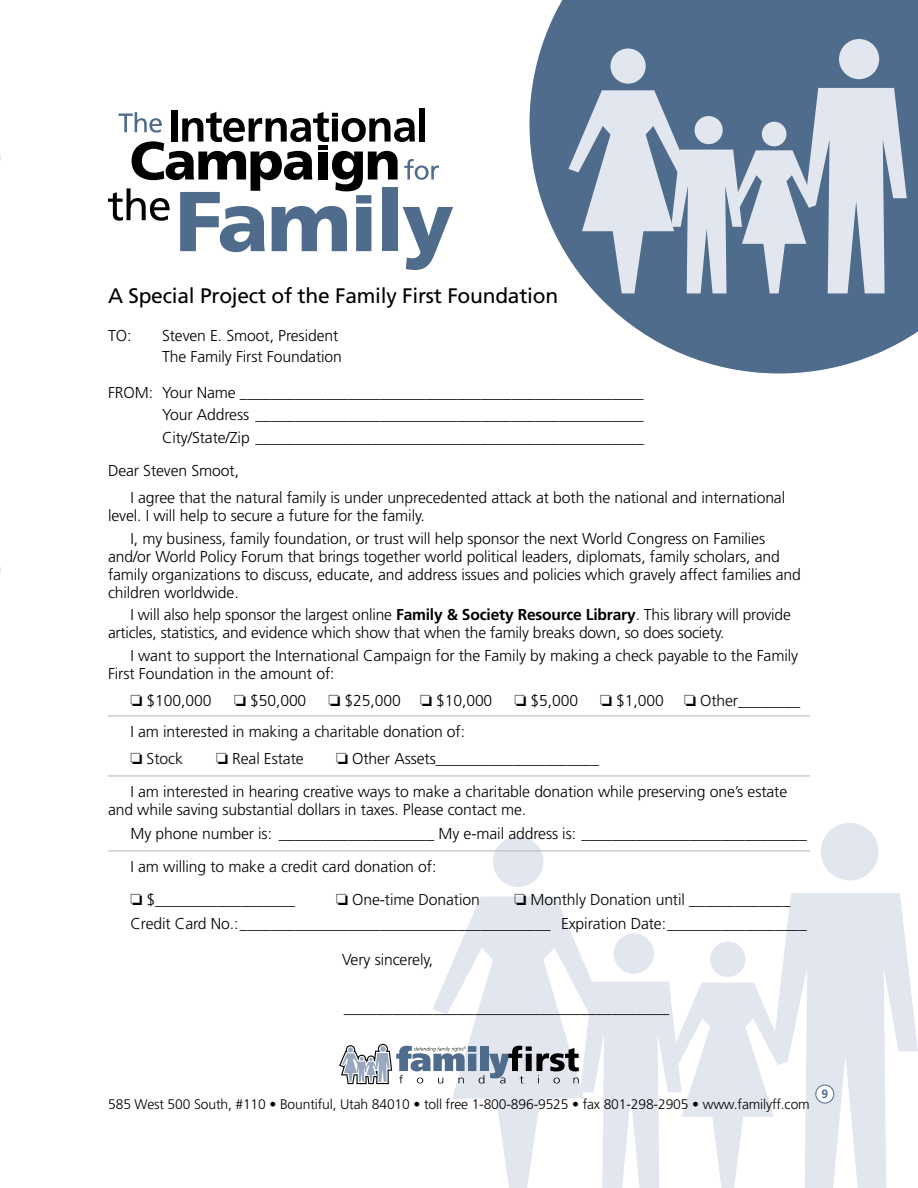
<style>
.page{position:relative;width:918px;height:1188px;background:#fff}
.page>*{position:absolute;margin:0;border:0;box-sizing:border-box;transform-origin:0 0}
.t1{font:21px "Frutiger";letter-spacing:-.01em;color:#000}
.t2{font:300 16.5px "Frutiger";color:#000}
.t3{font:300 15.75px/18px "Frutiger";letter-spacing:-.005em;color:#000}
.t4{font:300 13.8px "Frutiger";letter-spacing:-.01em;color:#000}
.t5{font:700 12px "Frutiger";color:#4f6c8c}
.s1{font-weight:700}
</style>
<div class="page">
<div style="left:821px;top:823px;width:57px;height:58px;background:#e2e6ee;border-radius:50%"></div>
<div style="left:493px;top:836px;width:50px;height:51px;background:#e2e6ee;border-radius:50%"></div>
<hr style="left:108px;top:716px;width:702px;height:1px;background:#b1b4b6">
<hr style="left:108px;top:776px;width:702px;height:1px;background:#b1b4b6">
<hr style="left:108px;top:851px;width:702px;height:1px;background:#b1b4b6">
<div style="left:171px;top:110px;width:6px;height:32px;background:#000"></div>
<div style="left:419px;top:108px;width:6px;height:34px;background:#000"></div>
<svg style="left:108px;top:112px;width:345px;height:158px"></svg>
<svg style="left:530px;top:0;width:388px;height:374px;fill:#4f6c8c"></svg>
<div style="left:839px;top:39px;width:40px;height:40px;background:#e2e6ee;border-radius:50%"></div>
<div style="left:610px;top:48px;width:36px;height:36px;background:#e2e6ee;border-radius:50%"></div>
<svg style="left:568px;top:88px;width:339px;height:205px"></svg>
<svg style="left:339px;top:893px;width:579px;height:295px"></svg>
<div style="left:816px;top:1085px;width:18px;height:18px;background:#fff;border-radius:50%"></div>
<div style="left:816px;top:1085px;width:18px;height:18px;border:1px solid #4f6c8c;border-radius:50%"></div>
<h1 class="t1" style="left:108px;top:283px;width:452px">A Special Project of the Family First Foundation</h1>
<p class="t3" style="left:108px;top:327px;width:25px">TO:</p>
<p class="t3" style="left:162px;top:326px;width:182px;line-height:20.2px">Steven E. Smoot, President<br>The Family First Foundation</p>
<p class="t3" style="left:162px;top:381px;width:483px;line-height:22.5px;text-align:justify;text-indent:-54px">FROM: Your Name ____________________________________________________ Your Address __________________________________________________ City/State/Zip __________________________________________________</p>
<p class="t3" style="left:130px;top:457px;width:656px;line-height:27px;text-indent:-22px">Dear Steven Smoot,<br>I agree that the natural family is under unprecedented attack at both the national and international</p>
<p class="t3" style="left:130px;top:505px;width:636px;line-height:22.5px;text-indent:-22px">level. I will help to secure a future for the family.<br>I, my business, family foundation, or trust will help sponsor the next World Congress on Families</p>
<p class="t3" style="left:108px;top:547px;width:695px">and/or World Policy Forum that brings together world political leaders, diplomats, family scholars, and family organizations to discuss, educate, and address issues and policies which gravely affect families and children worldwide.</p>
<p class="t3" style="left:108px;top:606px;width:684px;text-indent:22px">I will also help sponsor the largest online <span class="s1">Family &amp; Society Resource Library</span>. This library will provide articles, statistics, and evidence which show that when the family breaks down, so does society.</p>
<p class="t3" style="left:108px;top:646px;width:692px;text-indent:22px">I want to support the International Campaign for the Family by making a check payable to the Family<br>First Foundation in the amount of:</p>
<p class="t3" style="left:130px;top:691px;width:83px">□ $100,000</p>
<p class="t3" style="left:234px;top:691px;width:74px">□ $50,000</p>
<p class="t3" style="left:328px;top:691px;width:165px">□ $25,000 □ $10,000</p>
<p class="t3" style="left:514px;top:691px;width:65px">□ $5,000</p>
<p class="t3" style="left:600px;top:691px;width:65px">□ $1,000</p>
<p class="t3" style="left:684px;top:691px;width:118px">□ Other________</p>
<p class="t3" style="left:130px;top:723px;width:336px">I am interested in making a charitable donation of:</p>
<p class="t3" style="left:130px;top:750px;width:54px">□ Stock</p>
<p class="t3" style="left:216px;top:750px;width:89px">□ Real Estate</p>
<p class="t3" style="left:130px;top:742px;width:658px;line-height:33px;text-indent:206px">□ Other Assets_____________________<br>I am interested in hearing creative ways to make a charitable donation while preserving one’s estate</p>
<p class="t3" style="left:130px;top:798px;width:678px;line-height:24px;text-indent:-22px">and while saving substantial dollars in taxes. Please contact me.<br>My phone number is: ____________________ My e-mail address is: _____________________________</p>
<p class="t3" style="left:130px;top:858px;width:307px">I am willing to make a credit card donation of:</p>
<p class="t3" style="left:130px;top:891px;width:166px">□ $__________________</p>
<p class="t3" style="left:336px;top:891px;width:145px">□ One-time Donation</p>
<p class="t3" style="left:130px;top:888px;width:678px;line-height:24px;text-indent:384px">□ Monthly Donation until _____________<br>Credit Card No.:________________________________________ Expiration Date:__________________</p>
<p class="t3" style="left:342px;top:951px;width:93px">Very sincerely,</p>
<p class="t2" style="left:344px;top:998px;width:327px">________________________________________</p>
<p class="t4" style="left:108px;top:1096px;width:703px">585 West 500 South, #110 • Bountiful, Utah 84010 • toll free 1-800-896-9525 • fax 801-298-2905 • www.familyff.com</p>
<p class="t5" style="left:822px;top:1087px;width:8px">9</p>
</div>
